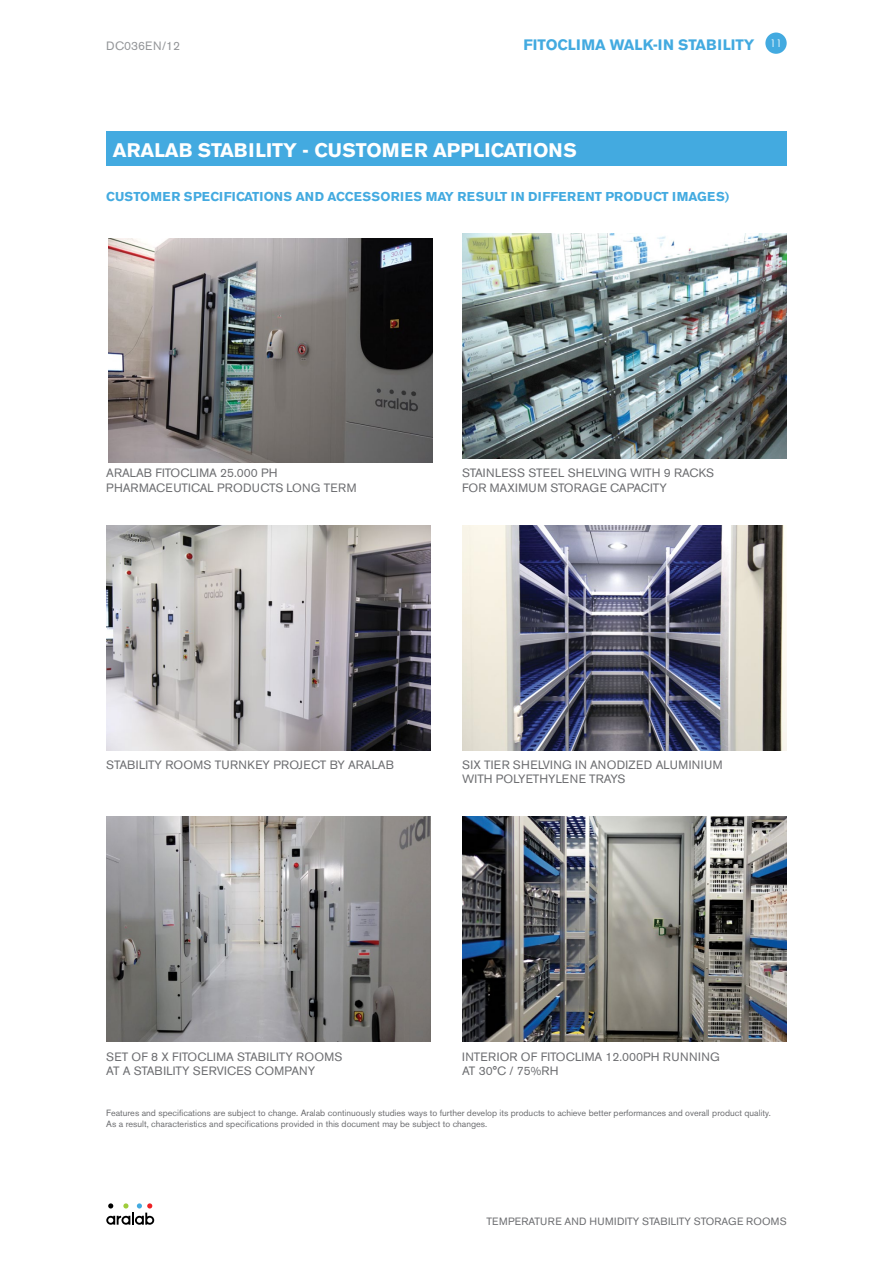
<style>
.page{position:relative;width:893px;height:1263px;background:#fff}
.page>*{position:absolute;margin:0;border:0;box-sizing:border-box;transform-origin:0 0}
.t1{font:700 19.5px "Akzidenz Grotesk BE";color:#fff}
.t2{font:700 15px "Akzidenz Grotesk BE";color:#43aae0}
.t3{font:700 12.75px "Akzidenz Grotesk BE";letter-spacing:.02em;color:#43aae0}
.t4{font:12px/14.4px "Akzidenz Grotesk BE";color:#6d6e71}
.t5{font:12px/14.4px "Akzidenz Grotesk BE";letter-spacing:.02em;color:#6d6e71}
.t6{font:12px "Akzidenz Grotesk BE";color:#939598}
.t7{font:10.5px "Akzidenz Grotesk BE";letter-spacing:.02em;color:#6d6e71}
.t8{font:9px/10.8px "Akzidenz Grotesk BE";color:#6d6e71}
</style>
<div class="page">
<div style="left:765px;top:33px;width:22px;height:21px;background:#43aae0;border-radius:50%"></div>
<svg style="left:106px;top:1203px;width:48px;height:22px"></svg>
<div style="left:106px;top:132px;width:681px;height:34px;background:#43aae0"></div>
<img style="left:106px;top:817px;width:325px;height:224px">
<img style="left:108px;top:238px;width:325px;height:225px">
<img style="left:106px;top:526px;width:325px;height:224px">
<img style="left:462px;top:234px;width:325px;height:224px">
<img style="left:462px;top:526px;width:325px;height:224px">
<img style="left:462px;top:817px;width:325px;height:224px">
<h3 class="t6" style="left:106px;top:39px;width:75px">DC036EN/12</h3>
<h2 class="t2" style="left:524px;top:36px;width:260px">FITOCLIMA WALK-IN STABILITY <sup>11</sup></h2>
<h1 class="t1" style="left:113px;top:139px;width:466px">ARALAB STABILITY - CUSTOMER APPLICATIONS</h1>
<h3 class="t3" style="left:106px;top:189px;width:624px">CUSTOMER SPECIFICATIONS AND ACCESSORIES MAY RESULT IN DIFFERENT PRODUCT IMAGES)</h3>
<h3 class="t4" style="left:106px;top:466px;width:252px">ARALAB FITOCLIMA 25.000 PH<br>PHARMACEUTICAL PRODUCTS LONG TERM</h3>
<h3 class="t4" style="left:462px;top:466px;width:253px">STAINLESS STEEL SHELVING WITH 9 RACKS<br>FOR MAXIMUM STORAGE CAPACITY</h3>
<h3 class="t4" style="left:106px;top:757px;width:289px">STABILITY ROOMS TURNKEY PROJECT BY ARALAB</h3>
<h3 class="t5" style="left:462px;top:757px;width:262px">SIX TIER SHELVING IN ANODIZED ALUMINIUM<br>WITH POLYETHYLENE TRAYS</h3>
<h3 class="t4" style="left:106px;top:1049px;width:238px">SET OF 8 X FITOCLIMA STABILITY ROOMS<br>AT A STABILITY SERVICES COMPANY</h3>
<h3 class="t5" style="left:462px;top:1049px;width:259px">INTERIOR OF FITOCLIMA 12.000PH RUNNING<br>AT 30°C / 75%RH</h3>
<p class="t8" style="left:106px;top:1108px;width:666px">Features and specifications are subject to change. Aralab continuously studies ways to further develop its products to achieve better performances and overall product quality.<br>As a result, characteristics and specifications provided in this document may be subject to changes.</p>
<p class="t7" style="left:487px;top:1215px;width:302px">TEMPERATURE AND HUMIDITY STABILITY STORAGE ROOMS</p>
</div>
